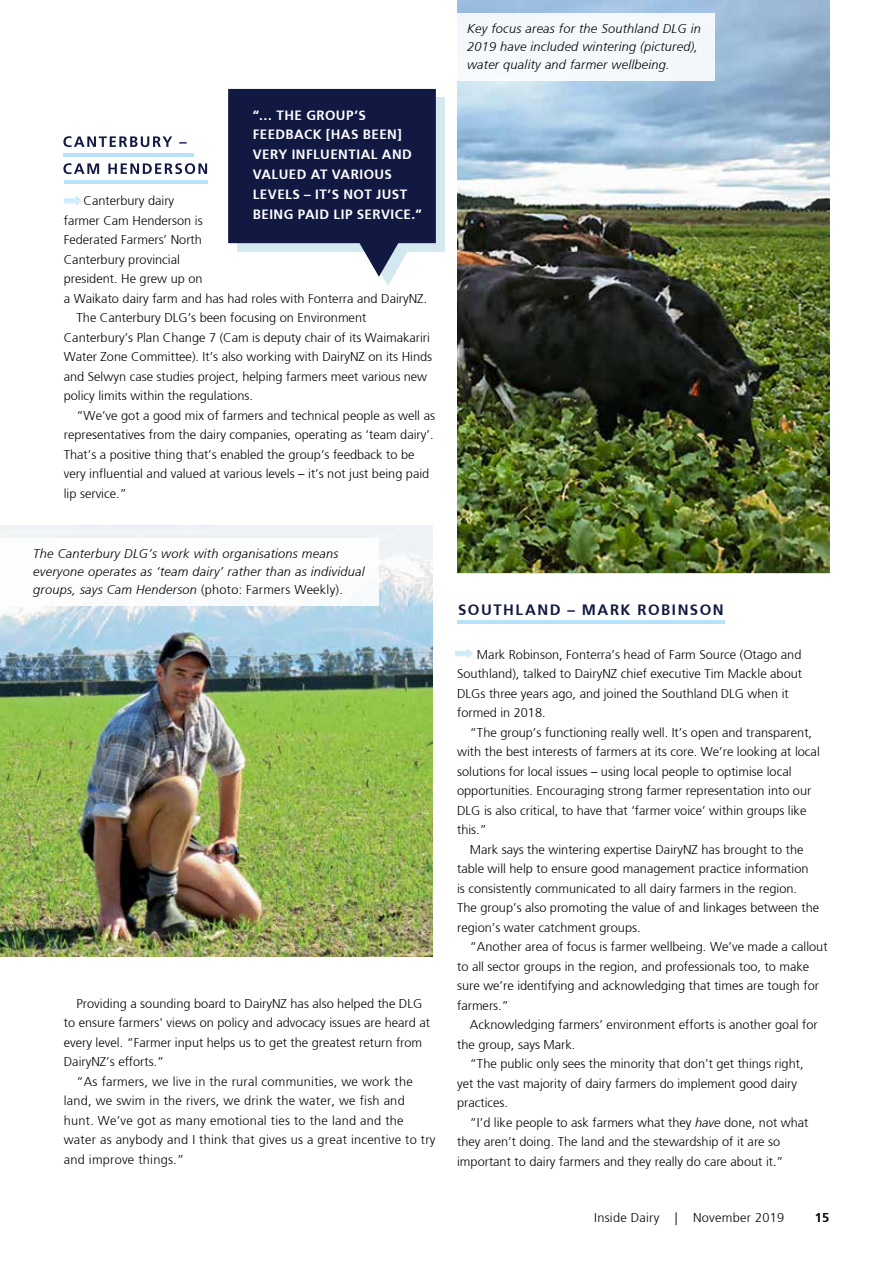
<style>
.page{position:relative;width:893px;height:1263px;background:#fff}
.page>*{position:absolute;margin:0;border:0;box-sizing:border-box;transform-origin:0 0}
.t1{font:700 15px "Frutiger";letter-spacing:.1em;color:#111943}
.t2{font:700 13.35px/19.8px "Frutiger";letter-spacing:.035em;color:#fff}
.t3{font:300 12.75px/19.5px "Frutiger";color:#000}
.t4{font:italic 300 12.75px/18px "Frutiger";letter-spacing:.02em;color:#000}
.t5{font:300 12.75px/19.5px "Frutiger";letter-spacing:.02em;color:#000}
.t6{font:700 12.75px "Frutiger";color:#000}
.s1{font-style:normal}
.s2{font-style:italic}
</style>
<div class="page">
<img style="left:457px;top:0;width:372px;height:572px">
<img style="left:0;top:526px;width:433px;height:431px">
<div style="left:0;top:538px;width:378px;height:67px;background:#fff"></div>
<div style="left:457px;top:13px;width:257px;height:67px;background:#f5f8fc"></div>
<svg style="left:63px;top:163px;width:144px;height:11px"></svg>
<svg style="left:63px;top:136px;width:124px;height:11px"></svg>
<hr style="left:63px;top:153px;width:130px;height:3px;background:#b4e3fa">
<hr style="left:457px;top:620px;width:267px;height:4px;background:#b4e3fa">
<svg style="left:64px;top:196px;width:18px;height:10px"></svg>
<svg style="left:455px;top:649px;width:18px;height:9px"></svg>
<div style="left:237px;top:97px;width:207px;height:188px;background:#87c0d5;opacity:.36"></div>
<svg style="left:228px;top:89px;width:208px;height:188px;background:#353d61"></svg>
<hr style="left:64px;top:180px;width:143px;height:4px;background:#b4e3fa">
<p class="t2" style="left:253px;top:105px;width:171px">“… THE GROUP’S<br>FEEDBACK [HAS BEEN]<br>VERY INFLUENTIAL AND<br>VALUED AT VARIOUS<br>LEVELS – IT’S NOT JUST<br>BEING PAID LIP SERVICE.”</p>
<p class="t3" style="left:84px;top:191px;width:92px">Canterbury dairy</p>
<p class="t3" style="left:64px;top:211px;width:140px">farmer Cam Henderson is</p>
<p class="t3" style="left:64px;top:230px;width:140px">Federated Farmers’ North</p>
<p class="t3" style="left:64px;top:250px;width:118px">Canterbury provincial</p>
<p class="t3" style="left:64px;top:269px;width:140px">president. He grew up on</p>
<p class="t3" style="left:64px;top:289px;width:365px">a Waikato dairy farm and has had roles with Fonterra and DairyNZ.</p>
<p class="t3" style="left:77px;top:308px;width:291px">The Canterbury DLG’s been focusing on Environment</p>
<p class="t3" style="left:64px;top:328px;width:368px">Canterbury’s Plan Change 7 (Cam is deputy chair of its Waimakariri</p>
<p class="t3" style="left:64px;top:347px;width:370px">Water Zone Committee). It’s also working with DairyNZ on its Hinds</p>
<p class="t3" style="left:64px;top:367px;width:365px">and Selwyn case studies project, helping farmers meet various new</p>
<p class="t3" style="left:64px;top:386px;width:191px">policy limits within the regulations.</p>
<p class="t3" style="left:77px;top:406px;width:360px">“We’ve got a good mix of farmers and technical people as well as</p>
<p class="t3" style="left:64px;top:425px;width:371px">representatives from the dairy companies, operating as ‘team dairy’.</p>
<p class="t3" style="left:64px;top:445px;width:352px">That’s a positive thing that’s enabled the group’s feedback to be</p>
<p class="t3" style="left:64px;top:464px;width:367px">very influential and valued at various levels – it’s not just being paid</p>
<p class="t3" style="left:64px;top:484px;width:65px">lip service.”</p>
<p class="t4" style="left:33px;top:544px;width:333px">The Canterbury DLG’s work with organisations means everyone operates as ‘team dairy’ rather than as individual groups, says Cam Henderson <span class="s1">(photo: Farmers Weekly).</span></p>
<p class="t3" style="left:64px;top:994px;width:368px;text-indent:13px">Providing a sounding board to DairyNZ has also helped the DLG to ensure farmers' views on policy and advocacy issues are heard at every level. “Farmer input helps us to get the greatest return from DairyNZ’s efforts.”</p>
<p class="t5" style="left:64px;top:1072px;width:373px;text-indent:13px">“As farmers, we live in the rural communities, we work the land, we swim in the rivers, we drink the water, we fish and hunt. We’ve got as many emotional ties to the land and the water as anybody and I think that gives us a great incentive to try and improve things.”</p>
<p class="t4" style="left:467px;top:19px;width:235px">Key focus areas for the Southland DLG in<br>2019 have included wintering (pictured), water quality and farmer wellbeing.</p>
<p class="t1" style="left:458px;top:600px;width:267px">SOUTHLAND – MARK ROBINSON</p>
<p class="t3" style="left:457px;top:645px;width:346px;text-indent:20px">Mark Robinson, Fonterra’s head of Farm Source (Otago and Southland), talked to DairyNZ chief executive Tim Mackle about DLGs three years ago, and joined the Southland DLG when it formed in 2018.</p>
<p class="t3" style="left:457px;top:723px;width:364px;text-indent:13px">“The group’s functioning really well. It’s open and transparent, with the best interests of farmers at its core. We’re looking at local solutions for local issues – using local people to optimise local opportunities. Encouraging strong farmer representation into our DLG is also critical, to have that ‘farmer voice’ within groups like this.”</p>
<p class="t3" style="left:457px;top:840px;width:364px;text-indent:13px">Mark says the wintering expertise DairyNZ has brought to the table will help to ensure good management practice information is consistently communicated to all dairy farmers in the region.<br>The group’s also promoting the value of and linkages between the region’s water catchment groups.</p>
<p class="t3" style="left:457px;top:937px;width:372px;text-indent:13px">“Another area of focus is farmer wellbeing. We’ve made a callout to all sector groups in the region, and professionals too, to make sure we’re identifying and acknowledging that times are tough for farmers.”</p>
<p class="t3" style="left:457px;top:1015px;width:362px;text-indent:13px">Acknowledging farmers’ environment efforts is another goal for the group, says Mark.</p>
<p class="t3" style="left:457px;top:1054px;width:348px;text-indent:13px">“The public only sees the minority that don’t get things right, yet the vast majority of dairy farmers do implement good dairy practices.</p>
<p class="t3" style="left:457px;top:1113px;width:353px;text-indent:13px">“I’d like people to ask farmers what they <span class="s2">have</span> done, not what they aren’t doing. The land and the stewardship of it are so important to dairy farmers and they really do care about it.”</p>
<p class="t5" style="left:594px;top:1208px;width:191px">Inside Dairy | November 2019</p>
<p class="t6" style="left:815px;top:1210px;width:16px">15</p>
</div>
